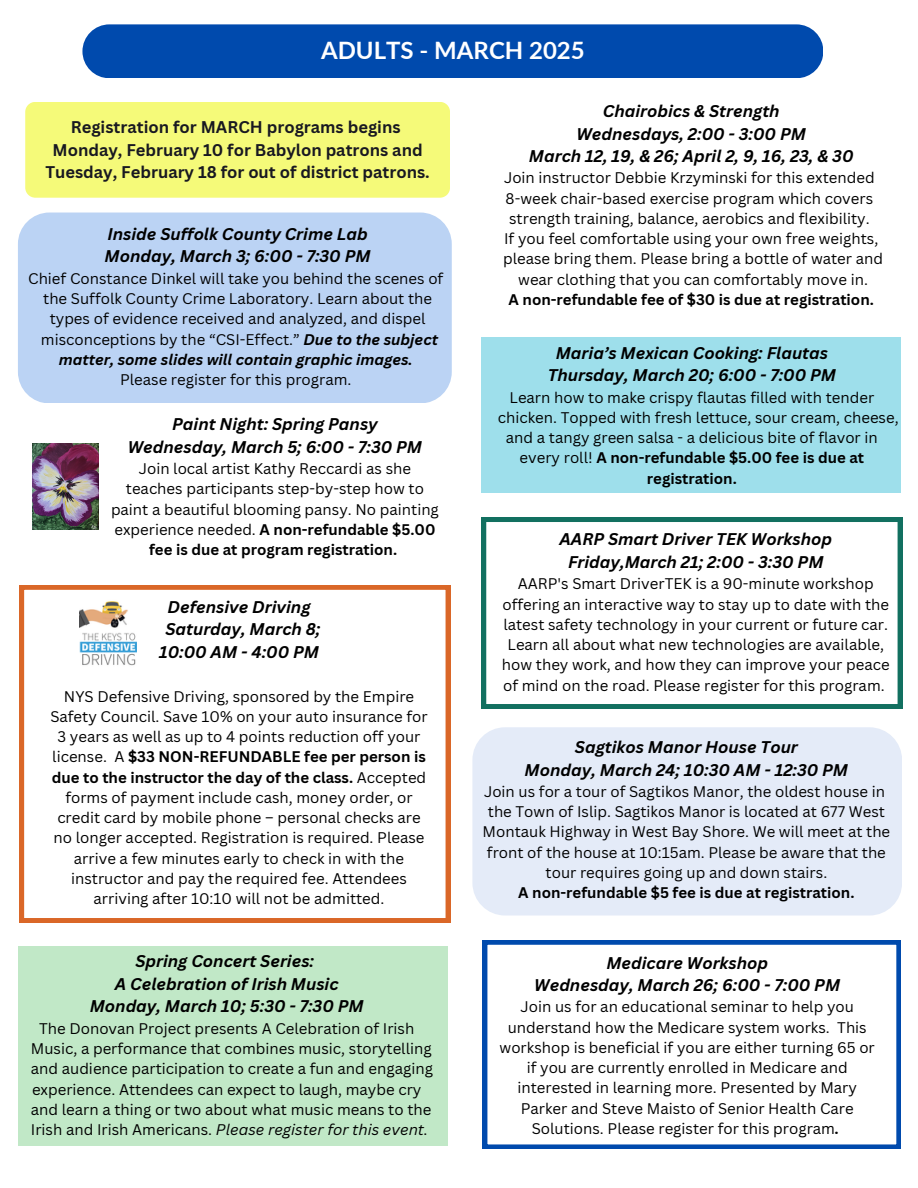
<style>
.page{position:relative;width:918px;height:1188px;background:#fff}
.page>*{position:absolute;margin:0;border:0;box-sizing:border-box;transform-origin:0 0}
.t1{font:700 24px "Lato";color:#fff}
.t2{font:italic 700 16.5px/22.5px "Canva Sans";color:#000;text-align:center}
.t3{font:700 16.5px/22.5px "Canva Sans";color:#181821;text-align:center}
.t4{font:15px/20.2px "Canva Sans";color:#000;text-align:center}
.t5{font:700 15px "Canva Sans";color:#000}
.t6{font:italic 700 15px/20.2px "Canva Sans";color:#000;text-align:center}
.s1{font-weight:400;font-style:normal}
.s2{font-weight:700}
.s3{font-style:italic}
.s4{font-weight:400}
.s5{font-weight:700;font-style:italic}
</style>
<div class="page">
<div style="left:82px;top:24px;width:741px;height:54px;background:#004aad;border-radius:27px"></div>
<svg style="left:25px;top:102px;width:425px;height:128px;background:#f6fa8c"></svg>
<svg style="left:483px;top:940px;width:417px;height:209px"></svg>
<svg style="left:20px;top:585px;width:430px;height:338px"></svg>
<svg style="left:482px;top:518px;width:420px;height:191px"></svg>
<div style="left:18px;top:946px;width:429px;height:200px;background:#c1e8c7"></div>
<div style="left:482px;top:337px;width:419px;height:156px;background:#9edfeb"></div>
<div style="left:18px;top:213px;width:434px;height:190px;background:#bbd3f4;border-radius:31px"></div>
<img style="left:80px;top:594px;width:57px;height:74px">
<img style="left:33px;top:443px;width:65px;height:87px">
<div style="left:472px;top:727px;width:430px;height:189px;background:#e4ebf8;border-radius:33px"></div>
<h1 class="t1" style="left:321px;top:36px;width:265px">ADULTS - MARCH 2025</h1>
<h2 class="t3" style="left:45px;top:116px;width:386px">Registration for MARCH programs begins<br>Monday, February 10 for Babylon patrons and<br>Tuesday, February 18 for out of district patrons.</h2>
<p class="t2" style="left:108px;top:222px;width:262px">Inside Suffolk County Crime Lab</p>
<p class="t2" style="left:105px;top:245px;width:267px">Monday, March 3; 6:00 - 7:30 PM</p>
<p class="t4" style="left:28px;top:268px;width:417px">Chief Constance Dinkel will take you behind the scenes of</p>
<p class="t4" style="left:43px;top:288px;width:390px">the Suffolk County Crime Laboratory. Learn about the types of evidence received and analyzed, and dispel</p>
<p class="t6" style="left:41px;top:329px;width:399px"><span class="s1">misconceptions by the “CSI-Effect.”</span> Due to the subject matter, some slides will contain graphic images.</p>
<p class="t4" style="left:120px;top:369px;width:233px">Please register for this program.</p>
<p class="t2" style="left:172px;top:413px;width:207px">Paint Night: Spring Pansy</p>
<p class="t2" style="left:128px;top:435px;width:296px">Wednesday, March 5; 6:00 - 7:30 PM</p>
<p class="t4" style="left:111px;top:458px;width:329px">Join local artist Kathy Reccardi as she teaches participants step-by-step how to paint a beautiful blooming pansy. No painting experience needed. <span class="s2">A non-refundable $5.00 fee is due at program registration.</span></p>
<p class="t2" style="left:159px;top:595px;width:163px">Defensive Driving<br>Saturday, March 8;<br>10:00 AM - 4:00 PM</p>
<p class="t4" style="left:50px;top:686px;width:379px">NYS Defensive Driving, sponsored by the Empire Safety Council. Save 10% on your auto insurance for 3 years as well as up to 4 points reduction off your license. A <span class="s2">$33 NON-REFUNDABLE fee per person is due to the instructor the day of the class.</span> Accepted forms of payment include cash, money order, or credit card by mobile phone – personal checks are no longer accepted. Registration is required. Please arrive a few minutes early to check in with the instructor and pay the required fee. Attendees arriving after 10:10 will not be admitted.</p>
<p class="t2" style="left:135px;top:950px;width:180px">Spring Concert Series:</p>
<p class="t2" style="left:115px;top:972px;width:225px">A Celebration of Irish Music</p>
<p class="t2" style="left:90px;top:995px;width:275px">Monday, March 10; 5:30 - 7:30 PM</p>
<p class="t4" style="left:31px;top:1018px;width:404px;text-align:left;text-indent:8px">The Donovan Project presents A Celebration of Irish Music, a performance that combines music, storytelling and audience participation to create a fun and engaging experience. Attendees can expect to laugh, maybe cry and learn a thing or two about what music means to the Irish and Irish Americans. <span class="s3">Please register for this event.</span></p>
<p class="t2" style="left:603px;top:99px;width:178px">Chairobics &amp; Strength</p>
<p class="t2" style="left:577px;top:122px;width:231px">Wednesdays, 2:00 - 3:00 PM</p>
<p class="t2" style="left:529px;top:144px;width:326px">March 12, 19, &amp; 26; April 2, 9, 16, 23, &amp; 30</p>
<p class="t4" style="left:504px;top:168px;width:372px">Join instructor Debbie Krzyminski for this extended</p>
<p class="t4" style="left:506px;top:188px;width:369px">8-week chair-based exercise program which covers</p>
<p class="t4" style="left:509px;top:208px;width:362px">strength training, balance, aerobics and flexibility.</p>
<p class="t4" style="left:504px;top:228px;width:376px">If you feel comfortable using your own free weights,</p>
<p class="t4" style="left:503px;top:249px;width:382px">please bring them. Please bring a bottle of water and</p>
<p class="t4" style="left:518px;top:269px;width:351px">wear clothing that you can comfortably move in.</p>
<p class="t5" style="left:509px;top:289px;width:367px">A non-refundable fee of $30 is due at registration.</p>
<p class="t2" style="left:556px;top:341px;width:274px">Maria’s Mexican Cooking: Flautas</p>
<p class="t2" style="left:548px;top:364px;width:290px">Thursday, March 20; 6:00 - 7:00 PM</p>
<p class="t4" style="left:510px;top:387px;width:366px">Learn how to make crispy flautas filled with tender</p>
<p class="t4" style="left:498px;top:407px;width:402px">chicken. Topped with fresh lettuce, sour cream, cheese,</p>
<p class="t4" style="left:506px;top:427px;width:373px">and a tangy green salsa - a delicious bite of flavor in</p>
<p class="t5" style="left:520px;top:447px;width:346px"><span class="s4">every roll!</span> A non-refundable $5.00 fee is due at</p>
<p class="t5" style="left:647px;top:468px;width:92px">registration.</p>
<p class="t2" style="left:559px;top:528px;width:274px">AARP Smart Driver TEK Workshop</p>
<p class="t2" style="left:568px;top:550px;width:257px">Friday,March 21; 2:00 - 3:30 PM</p>
<p class="t4" style="left:502px;top:573px;width:389px">AARP's Smart DriverTEK is a 90-minute workshop offering an interactive way to stay up to date with the latest safety technology in your current or future car.<br>Learn all about what new technologies are available, how they work, and how they can improve your peace of mind on the road. Please register for this program.</p>
<p class="t2" style="left:575px;top:735px;width:225px">Sagtikos Manor House Tour</p>
<p class="t2" style="left:525px;top:758px;width:325px">Monday, March 24; 10:30 AM - 12:30 PM</p>
<p class="t4" style="left:484px;top:781px;width:403px">Join us for a tour of Sagtikos Manor, the oldest house in</p>
<p class="t4" style="left:483px;top:801px;width:409px">the Town of Islip. Sagtikos Manor is located at 677 West<br>Montauk Highway in West Bay Shore. We will meet at the front of the house at 10:15am. Please be aware that the</p>
<p class="t4" style="left:546px;top:862px;width:283px">tour requires going up and down stairs.</p>
<h2 class="t5" style="left:518px;top:882px;width:338px">A non-refundable $5 fee is due at registration.</h2>
<p class="t2" style="left:606px;top:951px;width:163px">Medicare Workshop</p>
<p class="t2" style="left:534px;top:973px;width:307px">Wednesday, March 26; 6:00 - 7:00 PM</p>
<p class="t4" style="left:500px;top:996px;width:377px">Join us for an educational seminar to help you understand how the Medicare system works. This workshop is beneficial if you are either turning 65 or if you are currently enrolled in Medicare and interested in learning more. Presented by Mary Parker and Steve Maisto of Senior Health Care Solutions. Please register for this program<span class="s5">.</span></p>
</div>
